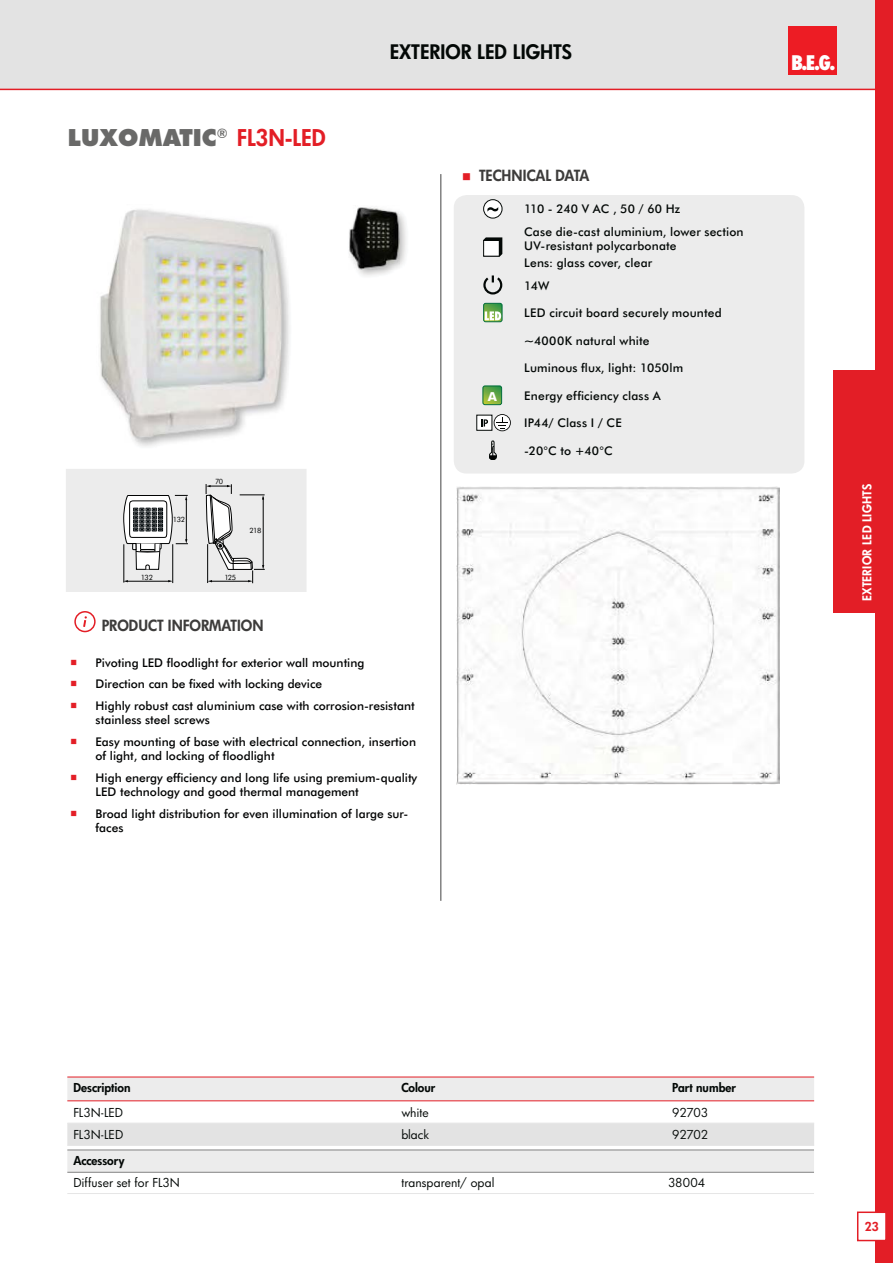
<style>
.page{position:relative;width:893px;height:1263px;background:#fff}
.page>*{position:absolute;margin:0;border:0;box-sizing:border-box;transform-origin:0 0}
.t1{font:800 22.5px "Futura";color:#696968}
.t2{font:800 condensed 19.65px "Futura";color:#fff}
.t3{font:800 19.5px "Futura";color:#030806}
.t4{font:800 15px "Futura";color:#3d3c3b}
.t5{font:500 12px/14.4px "Futura BT";color:#010202}
.t6{font:500 12px/22.6px "Futura BT";letter-spacing:.015em;color:#030806}
.t7{font:12px "Futura";color:#030806}
.t8{font:800 12px "Futura";color:#030806}
.t9{font:800 12px "Futura";letter-spacing:.025em;color:#fff}
.t10{font:800 12px "Futura";color:#e31e26}
.t11{font:700 11.7px "Futura";color:#fff}
.t12{font:7.35px "Futura BT";letter-spacing:-.065em;color:#010202}
.s1{color:#e31e26}
.s2{font-family:"Minion Pro";font-weight:400;font-size:18px;color:#e31e26}
</style>
<div class="page">
<div style="left:0;top:0;width:875px;height:89px;background:#e3e3e3"></div>
<div style="left:788px;top:26px;width:49px;height:49px;background:#ed1c24"></div>
<div style="left:876px;top:0;width:17px;height:1263px;background:#e31e26"></div>
<div style="left:858px;top:1212px;width:28px;height:29px;background:#fff"></div>
<div style="left:857px;top:1212px;width:30px;height:29px;border:2px solid #e31e26"></div>
<hr style="left:0;top:89px;width:885px;height:1px;background:#e31e26">
<div style="left:833px;top:371px;width:60px;height:242px;background:#e31e26"></div>
<div style="left:454px;top:195px;width:350px;height:279px;background:#ececec;border-radius:13px"></div>
<div style="left:484px;top:200px;width:18px;height:18px;background:#fff;border-radius:50%"></div>
<div style="left:483px;top:199px;width:19px;height:19px;border:1px solid #030806;border-radius:50%"></div>
<svg style="left:487px;top:207px;width:11px;height:5px"></svg>
<svg style="left:483px;top:237px;width:19px;height:19px"></svg>
<div style="left:484px;top:240px;width:15px;height:16px;background:#fff"></div>
<div style="left:483px;top:240px;width:17px;height:16px;border:1px solid #030806"></div>
<svg style="left:483px;top:275px;width:19px;height:20px"></svg>
<svg style="left:483px;top:303px;width:19px;height:19px"></svg>
<svg style="left:483px;top:386px;width:19px;height:19px"></svg>
<div style="left:483px;top:386px;width:19px;height:19px;border:1px solid #006b39;border-radius:2px"></div>
<div style="left:477px;top:415px;width:15px;height:15px;background:#fff"></div>
<div style="left:476px;top:415px;width:16px;height:16px;border:1px solid #030806"></div>
<svg style="left:481px;top:419px;width:7px;height:8px"></svg>
<svg style="left:494px;top:414px;width:17px;height:17px"></svg>
<svg style="left:489px;top:441px;width:8px;height:19px"></svg>
<img style="left:457px;top:486px;width:323px;height:299px">
<img style="left:358px;top:213px;width:48px;height:63px">
<img style="left:349px;top:207px;width:51px;height:63px">
<img style="left:100px;top:209px;width:188px;height:236px">
<svg style="left:66px;top:469px;width:240px;height:123px;background:#dedede"></svg>
<div style="left:74px;top:611px;width:22px;height:21px;border:2px solid #e31e26;border-radius:50%"></div>
<svg style="left:83px;top:616px;width:4px;height:11px"></svg>
<hr style="left:440px;top:174px;width:1px;height:727px;background:#828282">
<svg style="left:67px;top:1077px;width:747px;height:95px"></svg>
<hr style="left:67px;top:1193px;width:747px;height:1px;background:#e6e6e6">
<hr style="left:67px;top:1150px;width:747px;height:1px;background:#828282">
<hr style="left:67px;top:1172px;width:747px;height:1px;background:#828282">
<h1 class="t1" style="left:68px;top:128px;width:259px">LUXOMATIC<sup>®</sup> <span class="s1">FL3N-LED</span></h1>
<p class="t12" style="left:141px;top:574px;width:14px">132</p>
<p class="t12" style="left:173px;top:517px;width:14px">132</p>
<p class="t12" style="left:215px;top:479px;width:9px">70</p>
<p class="t12" style="left:249px;top:527px;width:13px">218</p>
<p class="t12" style="left:225px;top:574px;width:13px">125</p>
<h3 class="t3" style="left:390px;top:42px;width:184px">EXTERIOR LED LIGHTS</h3>
<p class="t4" style="left:479px;top:169px;width:112px">TECHNICAL DATA</p>
<p class="t6" style="left:524px;top:199px;width:221px">110 - 240 V AC , 50 / 60 Hz<br>Case die-cast aluminium, lower section</p>
<p class="t6" style="left:524px;top:239px;width:154px;line-height:16.5px">UV-resistant polycarbonate<br>Lens: glass cover, clear</p>
<p class="t6" style="left:524px;top:275px;width:27px">14W</p>
<p class="t6" style="left:524px;top:303px;width:199px">LED circuit board securely mounted</p>
<p class="t6" style="left:524px;top:330px;width:127px">~4000K natural white</p>
<p class="t6" style="left:524px;top:358px;width:161px">Luminous flux, light: 1050lm</p>
<p class="t11" style="left:488px;top:392px;width:11px">A</p>
<p class="t6" style="left:524px;top:385px;width:138px">Energy efficiency class A</p>
<p class="t6" style="left:524px;top:413px;width:99px">IP44/ Class I / CE</p>
<p class="t6" style="left:524px;top:440px;width:90px">-20°C to +40°C</p>
<p class="t4" style="left:102px;top:618px;width:163px">PRODUCT INFORMATION</p>
<p class="t5" style="left:70px;top:656px;width:296px"><span class="s2">■</span> Pivoting LED floodlight for exterior wall mounting</p>
<p class="t5" style="left:70px;top:678px;width:254px"><span class="s2">■</span> Direction can be fixed with locking device</p>
<p class="t5" style="left:96px;top:700px;width:321px;text-indent:-26px"><span class="s2">■</span> Highly robust cast aluminium case with corrosion-resistant stainless steel screws</p>
<p class="t5" style="left:96px;top:736px;width:322px;text-indent:-26px"><span class="s2">■</span> Easy mounting of base with electrical connection, insertion of light, and locking of floodlight</p>
<p class="t5" style="left:96px;top:772px;width:323px;text-indent:-26px"><span class="s2">■</span> High energy efficiency and long life using premium-quality<br>LED technology and good thermal management</p>
<p class="t5" style="left:96px;top:808px;width:314px;text-indent:-26px"><span class="s2">■</span> Broad light distribution for even illumination of large sur&shy;faces</p>
<h2 class="t2" style="left:791px;top:54px;width:46px">B.E.G.</h2>
<p class="t9" style="left:861px;top:601px;width:119px;rotate:-90deg">EXTERIOR LED LIGHTS</p>
<p class="t8" style="left:73px;top:1082px;width:59px">Description</p>
<p class="t8" style="left:401px;top:1082px;width:36px">Colour</p>
<p class="t8" style="left:672px;top:1082px;width:65px">Part number</p>
<p class="t7" style="left:73px;top:1107px;width:51px">FL3N-LED</p>
<p class="t7" style="left:401px;top:1107px;width:29px">white</p>
<p class="t7" style="left:672px;top:1107px;width:37px">92703</p>
<p class="t7" style="left:73px;top:1129px;width:51px">FL3N-LED</p>
<p class="t7" style="left:401px;top:1129px;width:29px">black</p>
<p class="t7" style="left:672px;top:1129px;width:37px">92702</p>
<p class="t8" style="left:73px;top:1155px;width:53px">Accessory</p>
<p class="t7" style="left:73px;top:1177px;width:108px">Diffuser set for FL3N</p>
<p class="t7" style="left:401px;top:1177px;width:95px">transparent/ opal</p>
<p class="t7" style="left:668px;top:1177px;width:39px">38004</p>
<p class="t10" style="left:865px;top:1221px;width:16px">23</p>
</div>
